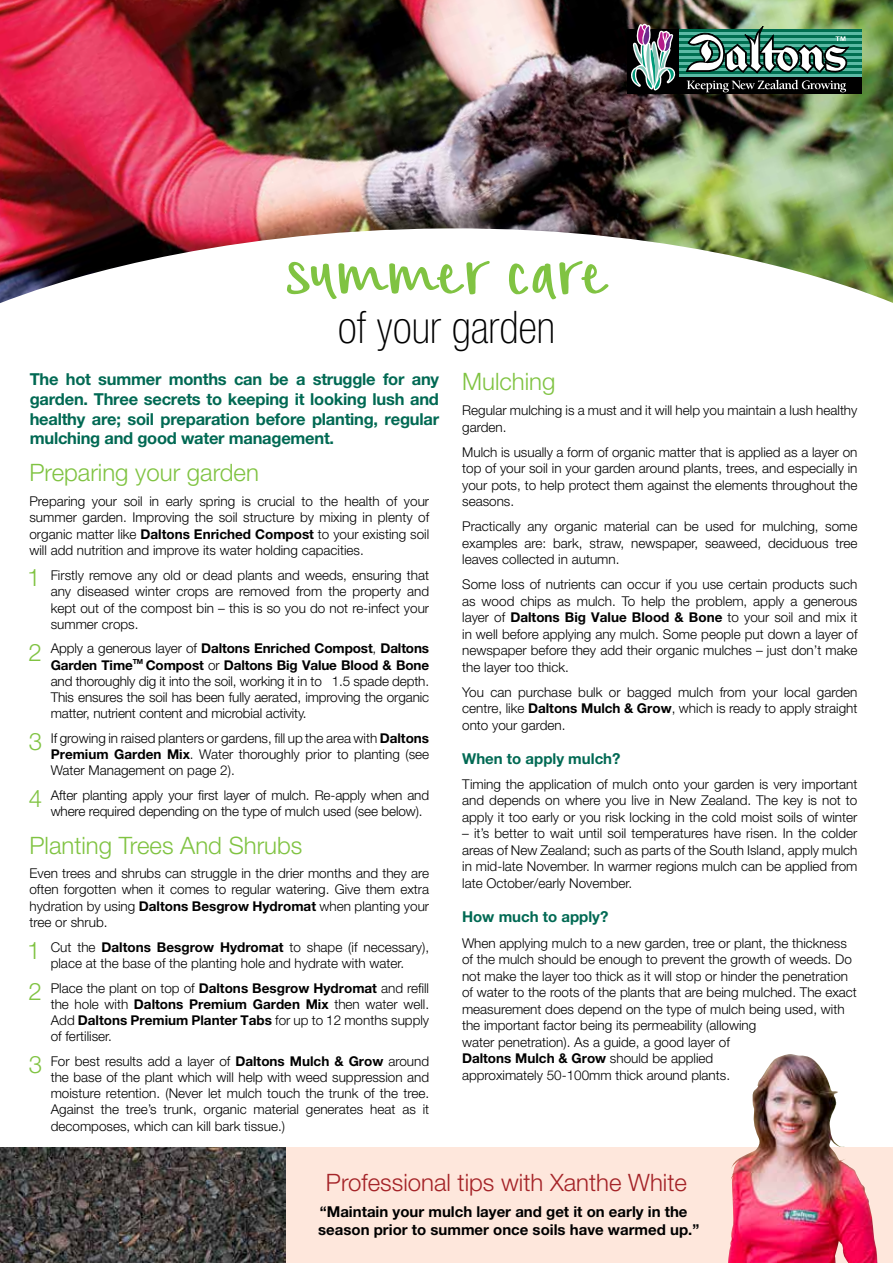
<style>
.page{position:relative;width:893px;height:1263px;background:#fff}
.page>*{position:absolute;margin:0;border:0;box-sizing:border-box;transform-origin:0 0}
.t1{font:103.5px "Simple Joys";letter-spacing:-.03em;color:#80c342}
.t2{font:100 condensed 45px "Helvetica Neue LT Std";color:#000}
.t3{font:300 24px "Helvetica Neue LT Pro";color:#80c342}
.t4{font:300 24px "Helvetica Neue LT Pro";color:#a42327}
.t5{font:700 16.5px/19.8px "Helvetica Neue LT Pro";letter-spacing:-.015em;color:#006953;text-align:justify}
.t6{font:700 15px/18px "Helvetica Neue LT Pro";color:#000}
.t7{font:700 15px "Helvetica Neue LT Pro";color:#006953}
.t8{font:300 13.5px/16.5px "Helvetica Neue LT Pro";color:#000;text-align:justify}
.s1{font-weight:700}
.s2{font-size:24.15px;color:#80c342}
</style>
<div class="page">
<img style="left:0;top:0;width:893px;height:303px">
<div style="left:677px;top:29px;width:185px;height:50px;background:#006f51"></div>
<div style="left:677px;top:76px;width:185px;height:18px;background:#000"></div>
<hr style="left:677px;top:33px;width:185px;height:2px;background:#5bbaa5">
<hr style="left:677px;top:38px;width:185px;height:3px;background:#5bbaa5">
<hr style="left:677px;top:44px;width:185px;height:3px;background:#5bbaa5">
<hr style="left:677px;top:50px;width:185px;height:3px;background:#5bbaa5">
<hr style="left:677px;top:56px;width:185px;height:3px;background:#5bbaa5">
<hr style="left:677px;top:62px;width:185px;height:3px;background:#5bbaa5">
<hr style="left:677px;top:68px;width:185px;height:2px;background:#5bbaa5">
<hr style="left:677px;top:74px;width:185px;height:2px;background:#5bbaa5">
<div style="left:627px;top:29px;width:52px;height:65px;background:#000"></div>
<svg style="left:628px;top:24px;width:51px;height:67px"></svg>
<svg style="left:686px;top:26px;width:162px;height:66px"></svg>
<div style="left:286px;top:1147px;width:607px;height:116px;background:#fee7dc"></div>
<img style="left:728px;top:1054px;width:149px;height:209px">
<img style="left:0;top:1147px;width:286px;height:116px">
<h1 class="t1" style="left:283px;top:226px;width:328px">summer care</h1>
<h2 class="t2" style="left:338px;top:302px;width:219px">of your garden</h2>
<p class="t5" style="left:30px;top:369px;width:411px">The hot summer months can be a struggle for any garden. Three secrets to keeping it looking lush and healthy are; soil preparation before planting, regular mulching and good water management.</p>
<h3 class="t3" style="left:29px;top:458px;width:231px">Preparing your garden</h3>
<p class="t8" style="left:29px;top:493px;width:401px">Preparing your soil in early spring is crucial to the health of your summer garden. Improving the soil structure by mixing in plenty of organic matter like <span class="s1">Daltons Enriched Compost</span> to your existing soil will add nutrition and improve its water holding capacities.</p>
<p class="t8" style="left:51px;top:567px;width:380px;text-indent:-24px"><span class="s2">1</span> Firstly remove any old or dead plants and weeds, ensuring that any diseased winter crops are removed from the property and kept out of the compost bin – this is so you do not re-infect your summer crops.</p>
<p class="t8" style="left:51px;top:640px;width:380px;text-indent:-22px"><span class="s2">2</span> Apply a generous layer of <span class="s1">Daltons Enriched Compost</span>, <span class="s1">Daltons Garden Time</span><sup>TM</sup> <span class="s1">Compost</span> or <span class="s1">Daltons Big Value Blood &amp; Bone </span>and thoroughly dig it into the soil, working it in to 1.5 spade depth.<br>This ensures the soil has been fully aerated, improving the organic matter, nutrient content and microbial activity.</p>
<p class="t8" style="left:51px;top:730px;width:380px;text-indent:-22px"><span class="s2">3</span> If growing in raised planters or gardens, fill up the area with <span class="s1">Daltons Premium Garden Mix</span>. Water thoroughly prior to planting (see Water Management on page 2).</p>
<p class="t8" style="left:51px;top:787px;width:380px;text-indent:-22px"><span class="s2">4</span> After planting apply your first layer of mulch. Re-apply when and where required depending on the type of mulch used (see below).</p>
<h3 class="t3" style="left:29px;top:830px;width:274px">Planting Trees And Shrubs</h3>
<p class="t8" style="left:29px;top:865px;width:401px">Even trees and shrubs can struggle in the drier months and they are often forgotten when it comes to regular watering. Give them extra hydration by using <span class="s1">Daltons Besgrow Hydromat</span> when planting your tree or shrub.</p>
<p class="t8" style="left:27px;top:938px;width:404px;text-align:center"><span class="s2">1</span> Cut the <span class="s1">Daltons Besgrow Hydromat</span> to shape (if necessary), place at the base of the planting hole and hydrate with water.</p>
<p class="t8" style="left:51px;top:979px;width:380px;text-indent:-22px"><span class="s2">2</span> Place the plant on top of <span class="s1">Daltons Besgrow Hydromat</span> and refill the hole with <span class="s1">Daltons Premium Garden Mix</span> then water well.<br>Add <span class="s1">Daltons Premium Planter Tabs</span> for up to 12 months supply of fertiliser.</p>
<p class="t8" style="left:51px;top:1053px;width:380px;text-indent:-22px"><span class="s2">3</span> For best results add a layer of <span class="s1">Daltons Mulch &amp; Grow</span> around the base of the plant which will help with weed suppression and moisture retention. (Never let mulch touch the trunk of the tree.<br>Against the tree’s trunk, organic material generates heat as it decomposes, which can kill bark tissue.)</p>
<h3 class="t3" style="left:462px;top:367px;width:95px">Mulching</h3>
<p class="t8" style="left:462px;top:402px;width:397px">Regular mulching is a must and it will help you maintain a lush healthy garden.</p>
<p class="t8" style="left:462px;top:444px;width:397px">Mulch is usually a form of organic matter that is applied as a layer on top of your soil in your garden around plants, trees, and especially in your pots, to help protect them against the elements throughout the seasons.</p>
<p class="t8" style="left:462px;top:518px;width:397px">Practically any organic material can be used for mulching, some examples are: bark, straw, newspaper, seaweed, deciduous tree leaves collected in autumn.</p>
<p class="t8" style="left:462px;top:576px;width:397px">Some loss of nutrients can occur if you use certain products such as wood chips as mulch. To help the problem, apply a generous layer of <span class="s1">Daltons Big Value Blood &amp; Bone</span> to your soil and mix it in well before applying any mulch. Some people put down a layer of newspaper before they add their organic mulches – just don’t make the layer too thick.</p>
<p class="t8" style="left:462px;top:684px;width:397px">You can purchase bulk or bagged mulch from your local garden centre, like <span class="s1">Daltons Mulch &amp; Grow</span>, which is ready to apply straight onto your garden.</p>
<p class="t7" style="left:462px;top:749px;width:160px">When to apply mulch?</p>
<p class="t8" style="left:462px;top:775px;width:397px">Timing the application of mulch onto your garden is very important and depends on where you live in New Zealand. The key is not to apply it too early or you risk locking in the cold moist soils of winter</p>
<p class="t8" style="left:462px;top:825px;width:397px">– it’s better to wait until soil temperatures have risen. In the colder areas of New Zealand; such as parts of the South Island, apply mulch in mid-late November. In warmer regions mulch can be applied from late October/early November.</p>
<p class="t7" style="left:462px;top:908px;width:148px">How much to apply?</p>
<p class="t8" style="left:462px;top:934px;width:396px;text-align:left">When applying mulch to a new garden, tree or plant, the thickness of the mulch should be enough to prevent the growth of weeds. Do not make the layer too thick as it will stop or hinder the penetration of water to the roots of the plants that are being mulched. The exact measurement does depend on the type of mulch being used, with the important factor being its permeability (allowing<br>water penetration). As a guide, a good layer of<br><span class="s1">Daltons Mulch &amp; Grow</span> should be applied<br>approximately 50-100mm thick around plants.</p>
<h3 class="t4" style="left:326px;top:1168px;width:362px">Professional tips with Xanthe White</h3>
<p class="t6" style="left:318px;top:1202px;width:383px">“Maintain your mulch layer and get it on early in the season prior to summer once soils have warmed up.”</p>
</div>
